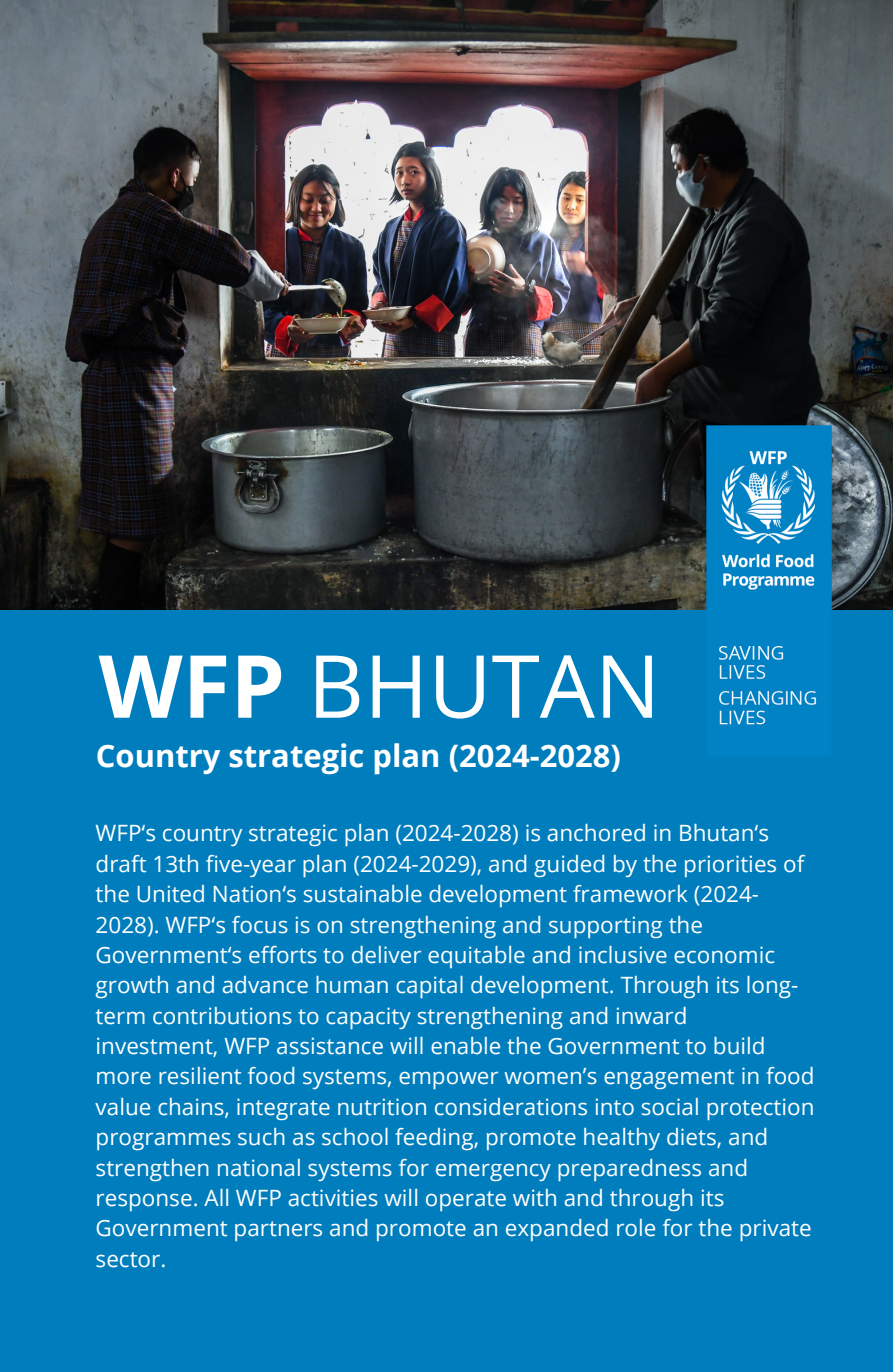
<style>
.page{position:relative;width:893px;height:1372px;background:#007dbc}
.page>*{position:absolute;margin:0;border:0;box-sizing:border-box;transform-origin:0 0}
.t1{font:87.08px "Open Sans";color:#fff}
.t2{font:700 31.05px "Open Sans";color:#fff}
.t3{font:22.5px/30.4px "Open Sans";color:#fff}
.s1{font-weight:700}
</style>
<div class="page">
<img style="left:0;top:0;width:893px;height:610px">
<img style="left:706px;top:426px;width:125px;height:299px">
<p class="t1" style="left:99px;top:625px;width:563px"><span class="s1">WFP</span> BHUTAN</p>
<h1 class="t2" style="left:96px;top:733px;width:526px">Country strategic plan (2024-2028)</h1>
<h2 class="t3" style="left:96px;top:817px;width:720px">WFP‘s country strategic plan (2024-2028) is anchored in Bhutan‘s draft 13th five-year plan (2024-2029), and guided by the priorities of the United Nation‘s sustainable development framework (2024- 2028). WFP‘s focus is on strengthening and supporting the Government‘s efforts to deliver equitable and inclusive economic growth and advance human capital development. Through its long&shy;term contributions to capacity strengthening and inward investment, WFP assistance will enable the Government to build more resilient food systems, empower women’s engagement in food value chains, integrate nutrition considerations into social protection programmes such as school feeding, promote healthy diets, and strengthen national systems for emergency preparedness and response. All WFP activities will operate with and through its Government partners and promote an expanded role for the private sector.</h2>
</div>
